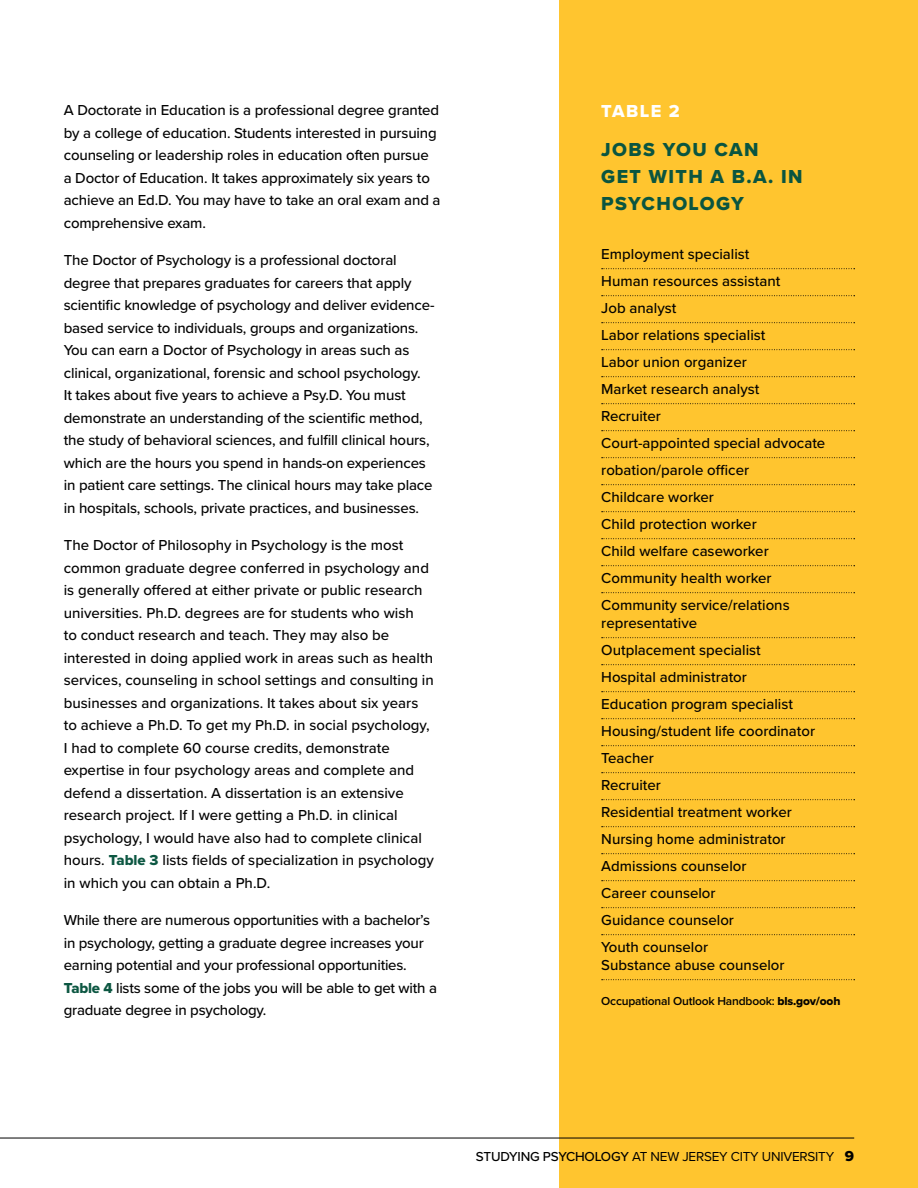
<style>
.page{position:relative;width:918px;height:1188px;background:#fff}
.page>*{position:absolute;margin:0;border:0;box-sizing:border-box;transform-origin:0 0}
.Table_Header{font:19.5px/27px "Proxima Nova Extrabld";letter-spacing:.07em;color:#0a5540}
.Table_Number{font:18px "Proxima Nova Extrabld";letter-spacing:.08em;color:#fff}
.t1{font:500 15px/22.5px "Proxima Nova";color:#000}
.t2{font:13.5px "Proxima Nova";letter-spacing:-.015em;color:#000}
.t3{font:600 12px "Proxima Nova";letter-spacing:-.015em;color:#000}
.s1{font-family:"Proxima Nova Extrabld";font-weight:400;color:#0a5540}
.s2{font-family:"Proxima Nova Extrabld";font-weight:400}
.s3{font-weight:500}
.s4{font-family:"Proxima Nova Extrabld";font-size:15px}
</style>
<div class="page">
<div style="left:560px;top:0;width:358px;height:1188px;background:#ffc52f"></div>
<hr style="left:0;top:1138px;width:854px;height:1px;background:#000">
<svg style="left:602px;top:268px;width:253px;height:1px"></svg>
<svg style="left:602px;top:295px;width:253px;height:1px"></svg>
<svg style="left:602px;top:322px;width:253px;height:1px"></svg>
<svg style="left:602px;top:349px;width:253px;height:1px"></svg>
<svg style="left:602px;top:376px;width:253px;height:1px"></svg>
<svg style="left:602px;top:403px;width:253px;height:1px"></svg>
<svg style="left:602px;top:430px;width:253px;height:1px"></svg>
<svg style="left:602px;top:457px;width:253px;height:1px"></svg>
<svg style="left:602px;top:484px;width:253px;height:1px"></svg>
<svg style="left:602px;top:511px;width:253px;height:1px"></svg>
<svg style="left:602px;top:538px;width:253px;height:1px"></svg>
<svg style="left:602px;top:565px;width:253px;height:1px"></svg>
<svg style="left:602px;top:592px;width:253px;height:1px"></svg>
<svg style="left:602px;top:637px;width:253px;height:1px"></svg>
<svg style="left:602px;top:664px;width:253px;height:1px"></svg>
<svg style="left:602px;top:691px;width:253px;height:1px"></svg>
<svg style="left:602px;top:718px;width:253px;height:1px"></svg>
<svg style="left:602px;top:745px;width:253px;height:1px"></svg>
<svg style="left:602px;top:772px;width:253px;height:1px"></svg>
<svg style="left:602px;top:799px;width:253px;height:1px"></svg>
<svg style="left:602px;top:826px;width:253px;height:1px"></svg>
<svg style="left:602px;top:853px;width:253px;height:1px"></svg>
<svg style="left:602px;top:880px;width:253px;height:1px"></svg>
<svg style="left:602px;top:907px;width:253px;height:1px"></svg>
<svg style="left:602px;top:934px;width:253px;height:1px"></svg>
<svg style="left:602px;top:979px;width:253px;height:1px"></svg>
<p class="t1" style="left:64px;top:98px;width:378px">A Doctorate in Education is a professional degree granted by a college of education. Students interested in pursuing counseling or leadership roles in education often pursue<br>a Doctor of Education. It takes approximately six years to achieve an Ed.D. You may have to take an oral exam and a comprehensive exam.</p>
<p class="t1" style="left:64px;top:248px;width:372px">The Doctor of Psychology is a professional doctoral degree that prepares graduates for careers that apply scientific knowledge of psychology and deliver evidence&shy;based service to individuals, groups and organizations.<br>You can earn a Doctor of Psychology in areas such as clinical, organizational, forensic and school psychology.<br>It takes about five years to achieve a Psy.D. You must demonstrate an understanding of the scientific method, the study of behavioral sciences, and fulfill clinical hours, which are the hours you spend in hands-on experiences in patient care settings. The clinical hours may take place in hospitals, schools, private practices, and businesses.</p>
<p class="t1" style="left:64px;top:533px;width:372px">The Doctor of Philosophy in Psychology is the most common graduate degree conferred in psychology and is generally offered at either private or public research universities. Ph.D. degrees are for students who wish<br>to conduct research and teach. They may also be interested in doing applied work in areas such as health services, counseling in school settings and consulting in businesses and organizations. It takes about six years to achieve a Ph.D. To get my Ph.D. in social psychology, I had to complete 60 course credits, demonstrate expertise in four psychology areas and complete and defend a dissertation. A dissertation is an extensive research project. If I were getting a Ph.D. in clinical psychology, I would have also had to complete clinical hours. <span class="s1">Table 3</span> lists fields of specialization in psychology in which you can obtain a Ph.D.</p>
<p class="t1" style="left:64px;top:908px;width:375px">While there are numerous opportunities with a bachelor’s in psychology, getting a graduate degree increases your earning potential and your professional opportunities.<br><span class="s1">Table 4</span> lists some of the jobs you will be able to get with a graduate degree in psychology.</p>
<p class="Table_Number" style="left:601px;top:98px;width:80px">TABLE 2</p>
<p class="Table_Header" style="left:601px;top:136px;width:203px">JOBS YOU CAN<br>GET WITH A B.A. IN<br>PSYCHOLOGY</p>
<p class="t1" style="left:601px;top:240px;width:226px;line-height:27px">Employment specialist<br>Human resources assistant<br>Job analyst<br>Labor relations specialist<br>Labor union organizer<br>Market research analyst<br>Recruiter<br>Court-appointed special advocate robation/parole officer<br>Childcare worker<br>Child protection worker<br>Child welfare caseworker<br>Community health worker<br>Community service/relations</p>
<p class="t1" style="left:601px;top:609px;width:215px;line-height:27px">representative<br>Outplacement specialist<br>Hospital administrator<br>Education program specialist<br>Housing/student life coordinator<br>Teacher<br>Recruiter<br>Residential treatment worker<br>Nursing home administrator<br>Admissions counselor<br>Career counselor<br>Guidance counselor<br>Youth counselor</p>
<p class="t1" style="left:601px;top:954px;width:185px">Substance abuse counselor</p>
<p class="t3" style="left:601px;top:992px;width:241px">Occupational Outlook Handbook: <span class="s2">bls.gov/ooh</span></p>
<p class="t2" style="left:476px;top:1146px;width:380px"><span class="s3">STUDYING PSYCHOLOGY</span> AT NEW JERSEY CITY UNIVERSITY <span class="s4">9</span></p>
</div>
